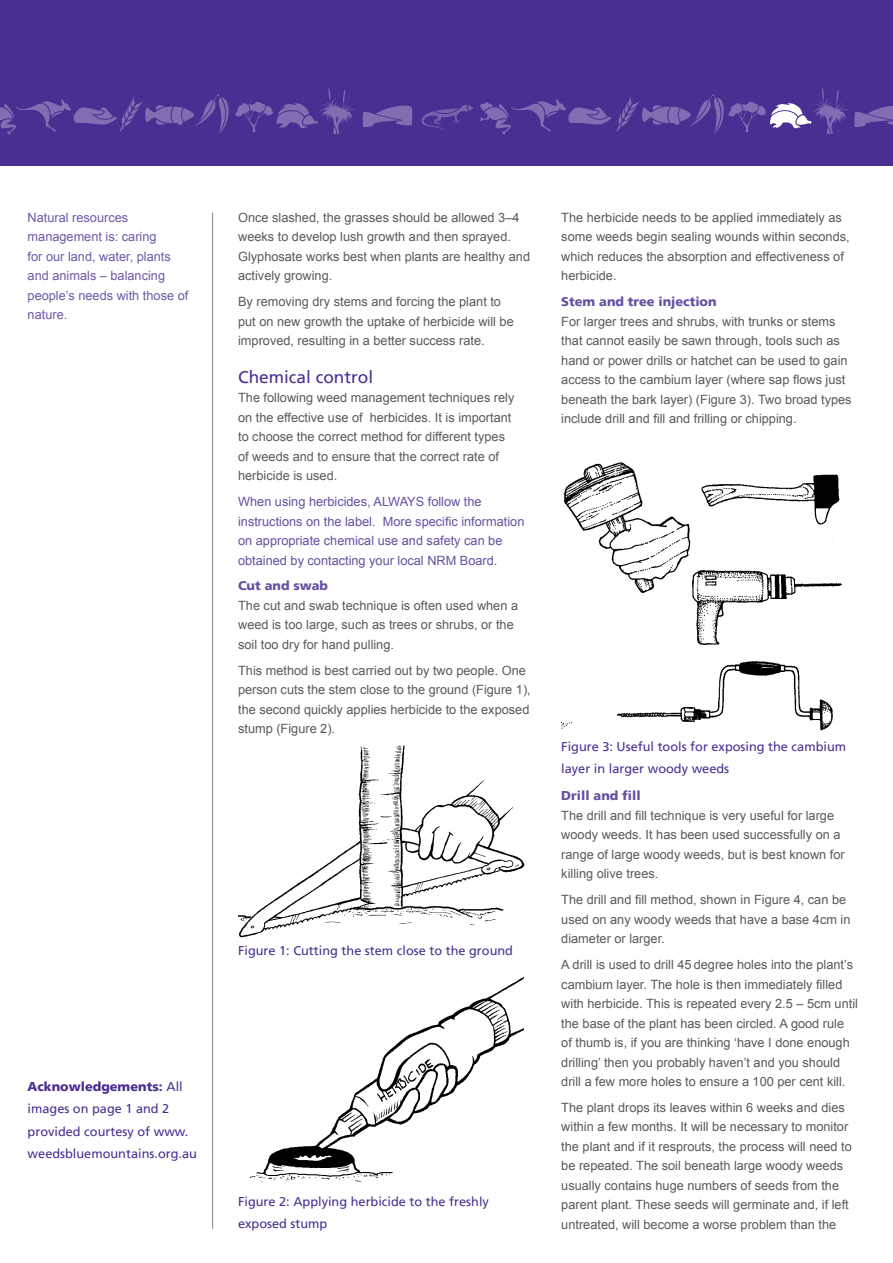
<style>
.page{position:relative;width:893px;height:1263px;background:#fff}
.page>*{position:absolute;margin:0;border:0;box-sizing:border-box;transform-origin:0 0}
.t1{font:17.25px "Frutiger LT";color:#492f92}
.t2{font:12.75px/19.5px "Arial";color:#58595b}
.t3{font:12.75px/22.5px "Frutiger LT";color:#492f92}
.t4{font:12.75px/19.5px "Arial";color:#6650a1}
.t5{font:12.75px/19.5px "Arial";color:#6e59a7}
.t6{font:900 12.75px "Frutiger LT";color:#6650a1}
.s1{font-weight:900}
</style>
<div class="page">
<hr style="left:212px;top:213px;width:1px;height:1016px;background:#808285">
<div style="left:0;top:67px;width:893px;height:99px;background:#492f92"></div>
<svg style="left:235px;top:88px;width:119px;height:46px"></svg>
<svg style="left:421px;top:105px;width:52px;height:26px"></svg>
<svg style="left:362px;top:105px;width:51px;height:22px"></svg>
<svg style="left:0;top:94px;width:229px;height:41px"></svg>
<svg style="left:480px;top:88px;width:413px;height:47px"></svg>
<div style="left:0;top:0;width:893px;height:67px;background:#492f92"></div>
<img style="left:249px;top:977px;width:274px;height:206px">
<img style="left:238px;top:745px;width:286px;height:193px">
<img style="left:561px;top:462px;width:281px;height:269px">
<p class="t5" style="left:28px;top:208px;width:162px">Natural resources management is: caring<br>for our land, water, plants and animals – balancing people’s needs with those of nature.</p>
<p class="t3" style="left:28px;top:1075px;width:171px"><span class="s1">Acknowledgements:</span> All images on page 1 and 2 provided courtesy of www. weedsbluemountains.org.au</p>
<p class="t2" style="left:238px;top:208px;width:293px">Once slashed, the grasses should be allowed 3–4 weeks to develop lush growth and then sprayed.<br>Glyphosate works best when plants are healthy and actively growing.</p>
<p class="t2" style="left:238px;top:292px;width:277px">By removing dry stems and forcing the plant to put on new growth the uptake of herbicide will be improved, resulting in a better success rate.</p>
<h1 class="t1" style="left:238px;top:367px;width:137px">Chemical control</h1>
<p class="t2" style="left:238px;top:388px;width:278px">The following weed management techniques rely on the effective use of herbicides. It is important to choose the correct method for different types of weeds and to ensure that the correct rate of herbicide is used.</p>
<p class="t4" style="left:238px;top:492px;width:288px">When using herbicides, ALWAYS follow the instructions on the label. More specific information on appropriate chemical use and safety can be obtained by contacting your local NRM Board.</p>
<p class="t6" style="left:238px;top:578px;width:92px">Cut and swab</p>
<p class="t2" style="left:238px;top:596px;width:281px">The cut and swab technique is often used when a weed is too large, such as trees or shrubs, or the soil too dry for hand pulling.</p>
<p class="t2" style="left:238px;top:661px;width:294px">This method is best carried out by two people. One person cuts the stem close to the ground (Figure 1), the second quickly applies herbicide to the exposed stump (Figure 2).</p>
<p class="t3" style="left:238px;top:939px;width:276px">Figure 1: Cutting the stem close to the ground</p>
<p class="t3" style="left:238px;top:1190px;width:252px">Figure 2: Applying herbicide to the freshly exposed stump</p>
<p class="t2" style="left:561px;top:208px;width:290px">The herbicide needs to be applied immediately as some weeds begin sealing wounds within seconds, which reduces the absorption and effectiveness of herbicide.</p>
<p class="t6" style="left:561px;top:294px;width:157px">Stem and tree injection</p>
<p class="t2" style="left:561px;top:312px;width:292px">For larger trees and shrubs, with trunks or stems that cannot easily be sawn through, tools such as hand or power drills or hatchet can be used to gain access to the cambium layer (where sap flows just beneath the bark layer) (Figure 3). Two broad types include drill and fill and frilling or chipping.</p>
<p class="t3" style="left:561px;top:735px;width:286px">Figure 3: Useful tools for exposing the cambium layer in larger woody weeds</p>
<p class="t6" style="left:561px;top:788px;width:81px">Drill and fill</p>
<p class="t2" style="left:561px;top:805px;width:285px">The drill and fill technique is very useful for large woody weeds. It has been used successfully on a range of large woody weeds, but is best known for killing olive trees.</p>
<p class="t2" style="left:561px;top:890px;width:291px">The drill and fill method, shown in Figure 4, can be used on any woody weeds that have a base 4cm in diameter or larger.</p>
<p class="t2" style="left:561px;top:955px;width:298px">A drill is used to drill 45 degree holes into the plant’s cambium layer. The hole is then immediately filled with herbicide. This is repeated every 2.5 – 5cm until the base of the plant has been circled. A good rule<br>of thumb is, if you are thinking ‘have I done enough drilling’ then you probably haven’t and you should drill a few more holes to ensure a 100 per cent kill.</p>
<p class="t2" style="left:561px;top:1098px;width:292px">The plant drops its leaves within 6 weeks and dies within a few months. It will be necessary to monitor the plant and if it resprouts, the process will need to be repeated. The soil beneath large woody weeds usually contains huge numbers of seeds from the parent plant. These seeds will germinate and, if left untreated, will become a worse problem than the</p>
</div>
